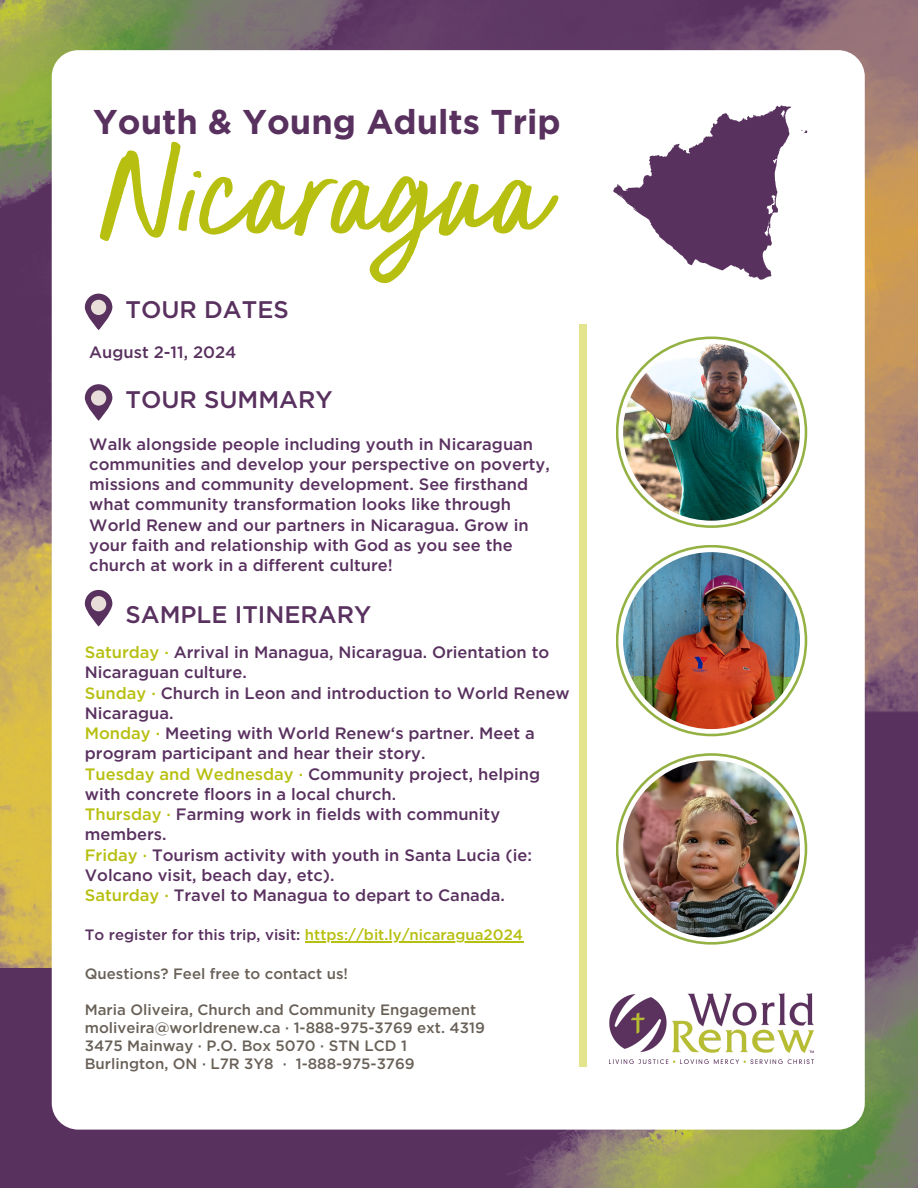
<style>
.page{position:relative;width:918px;height:1188px;background:#59315f}
.page>*{position:absolute;margin:0;border:0;box-sizing:border-box;transform-origin:0 0}
.t1{font:184.5px "Oranges And Lemons Script Up";color:#b7bf10}
.t2{font:700 34.35px "Gotham";color:#59315f}
.t3{font:500 24px "Gotham";color:#59315f}
.t4{font:500 16.5px/20.2px "Gotham";color:#59315f}
.t5{font:500 15px "Gotham";color:#696158}
.t6{font:500 15px "Gotham";color:#59315f}
.s1{color:#b7bf10}
</style>
<div class="page">
<img style="left:0;top:0;width:918px;height:968px">
<img style="left:0;top:0;width:391px;height:232px">
<img style="left:510px;top:904px;width:408px;height:284px">
<div style="left:52px;top:50px;width:813px;height:1080px;background:#fff;border-radius:27px"></div>
<div style="left:579px;top:325px;width:8px;height:742px;background:#e3e48d"></div>
<img style="left:610px;top:994px;width:203px;height:69px">
<svg style="left:616px;top:753px;width:191px;height:192px"></svg>
<svg style="left:618px;top:756px;width:187px;height:186px"></svg>
<img style="left:623px;top:760px;width:177px;height:177px;border-radius:50%">
<div style="left:616px;top:545px;width:191px;height:191px;background:#94b143;border-radius:50%"></div>
<svg style="left:618px;top:547px;width:187px;height:187px;background:#f2f5eb"></svg>
<img style="left:623px;top:552px;width:177px;height:177px;border-radius:50%">
<svg style="left:616px;top:336px;width:191px;height:192px"></svg>
<svg style="left:618px;top:339px;width:187px;height:186px"></svg>
<img style="left:623px;top:344px;width:177px;height:177px;border-radius:50%">
<svg style="left:85px;top:384px;width:27px;height:37px"></svg>
<div style="left:91px;top:390px;width:15px;height:16px;background:#e7ded9;border-radius:50%"></div>
<svg style="left:85px;top:590px;width:27px;height:36px"></svg>
<div style="left:91px;top:596px;width:15px;height:15px;background:#e7ded9;border-radius:50%"></div>
<svg style="left:85px;top:294px;width:27px;height:36px"></svg>
<div style="left:91px;top:300px;width:15px;height:15px;background:#e7ded9;border-radius:50%"></div>
<svg style="left:613px;top:105px;width:194px;height:175px"></svg>
<hr style="left:305px;top:942px;width:218px;height:1px;background:#b7bf10">
<h3 class="t2" style="left:93px;top:107px;width:469px">Youth &amp; Young Adults Trip</h3>
<p class="t1" style="left:100px;top:106px;width:449px">Nicaragua</p>
<p class="t3" style="left:125px;top:299px;width:165px">TOUR DATES</p>
<p class="t4" style="left:89px;top:343px;width:149px">August 2-11, 2024</p>
<p class="t3" style="left:125px;top:389px;width:209px">TOUR SUMMARY</p>
<p class="t4" style="left:89px;top:435px;width:462px">Walk alongside people including youth in Nicaraguan communities and develop your perspective on poverty, missions and community development. See firsthand what community transformation looks like through World Renew and our partners in Nicaragua. Grow in your faith and relationship with God as you see the church at work in a different culture!</p>
<p class="t3" style="left:125px;top:604px;width:247px">SAMPLE ITINERARY</p>
<h3 class="t4" style="left:85px;top:643px;width:466px"><span class="s1">Saturday ·</span> Arrival in Managua, Nicaragua. Orientation to<br>Nicaraguan culture.</h3>
<p class="t4" style="left:85px;top:684px;width:487px"><span class="s1">Sunday ·</span> Church in Leon and introduction to World Renew<br>Nicaragua.</p>
<p class="t4" style="left:85px;top:724px;width:452px"><span class="s1">Monday ·</span> Meeting with World Renew‘s partner. Meet a program participant and hear their story.</p>
<p class="t4" style="left:85px;top:765px;width:457px"><span class="s1">Tuesday and Wednesday ·</span> Community project, helping with concrete floors in a local church.</p>
<p class="t4" style="left:85px;top:805px;width:417px"><span class="s1">Thursday ·</span> Farming work in fields with community members.</p>
<p class="t4" style="left:85px;top:846px;width:449px"><span class="s1">Friday ·</span> Tourism activity with youth in Santa Lucia (ie:<br>Volcano visit, beach day, etc).</p>
<p class="t4" style="left:85px;top:886px;width:422px"><span class="s1">Saturday ·</span> Travel to Managua to depart to Canada.</p>
<p class="t6" style="left:85px;top:928px;width:440px">To register for this trip, visit: <span class="s1">https://bit.ly/nicaragua2024</span></p>
<p class="t5" style="left:85px;top:967px;width:265px">Questions? Feel free to contact us!</p>
<p class="t5" style="left:85px;top:1003px;width:393px">Maria Oliveira, Church and Community Engagement</p>
<p class="t5" style="left:85px;top:1021px;width:402px">moliveira@worldrenew.ca · 1-888-975-3769 ext. 4319</p>
<p class="t5" style="left:85px;top:1039px;width:324px">3475 Mainway · P.O. Box 5070 · STN LCD 1</p>
<p class="t5" style="left:85px;top:1057px;width:331px">Burlington, ON · L7R 3Y8 · 1-888-975-3769</p>
</div>
